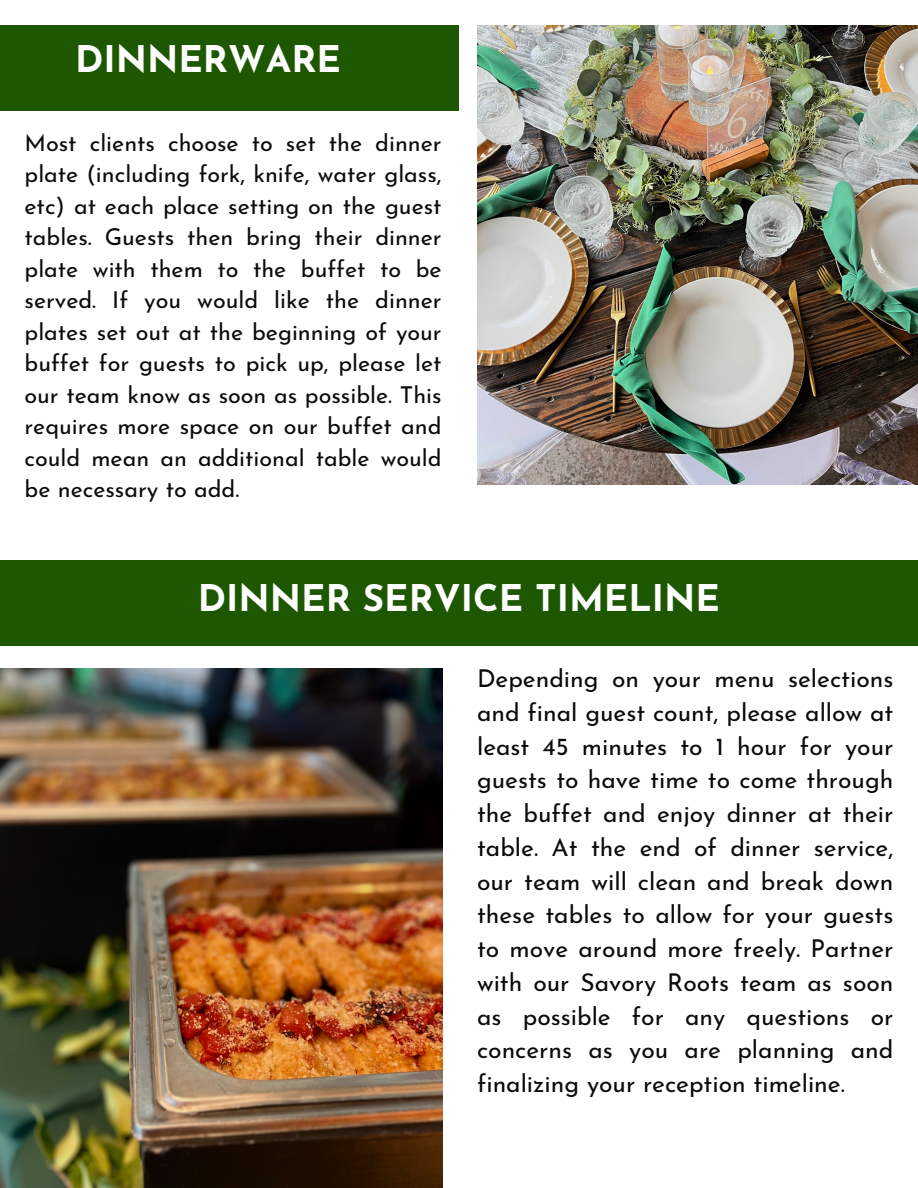
<style>
.page{position:relative;width:918px;height:1188px;background:#fff}
.page>*{position:absolute;margin:0;border:0;box-sizing:border-box;transform-origin:0 0}
.t1{font:700 36.75px "Josefin Sans";color:#fff}
.t2{font:24.6px/33.8px "Josefin Sans";color:#0c0b0b;text-align:justify}
.t3{font:23.25px/31.5px "Josefin Sans";color:#0c0b0b;text-align:justify}
</style>
<div class="page">
<div style="left:0;top:560px;width:918px;height:86px;background:#1e5701"></div>
<div style="left:0;top:25px;width:459px;height:85px;background:#1e5701"></div>
<img style="left:477px;top:25px;width:441px;height:459px">
<img style="left:0;top:668px;width:442px;height:520px">
<p class="t1" style="left:75px;top:44px;width:267px">DINNERWARE</p>
<p class="t3" style="left:25px;top:129px;width:419px">Most clients choose to set the dinner plate (including fork, knife, water glass, etc) at each place setting on the guest tables. Guests then bring their dinner plate with them to the buffet to be served. If you would like the dinner plates set out at the beginning of your buffet for guests to pick up, please let our team know as soon as possible. This requires more space on our buffet and could mean an additional table would be necessary to add.</p>
<p class="t1" style="left:198px;top:584px;width:524px">DINNER SERVICE TIMELINE</p>
<h1 class="t2" style="left:477px;top:664px;width:418px">Depending on your menu selections and final guest count, please allow at least 45 minutes to 1 hour for your guests to have time to come through the buffet and enjoy dinner at their table. At the end of dinner service, our team will clean and break down these tables to allow for your guests to move around more freely. Partner with our Savory Roots team as soon as possible for any questions or concerns as you are planning and finalizing your reception timeline.</h1>
</div>
